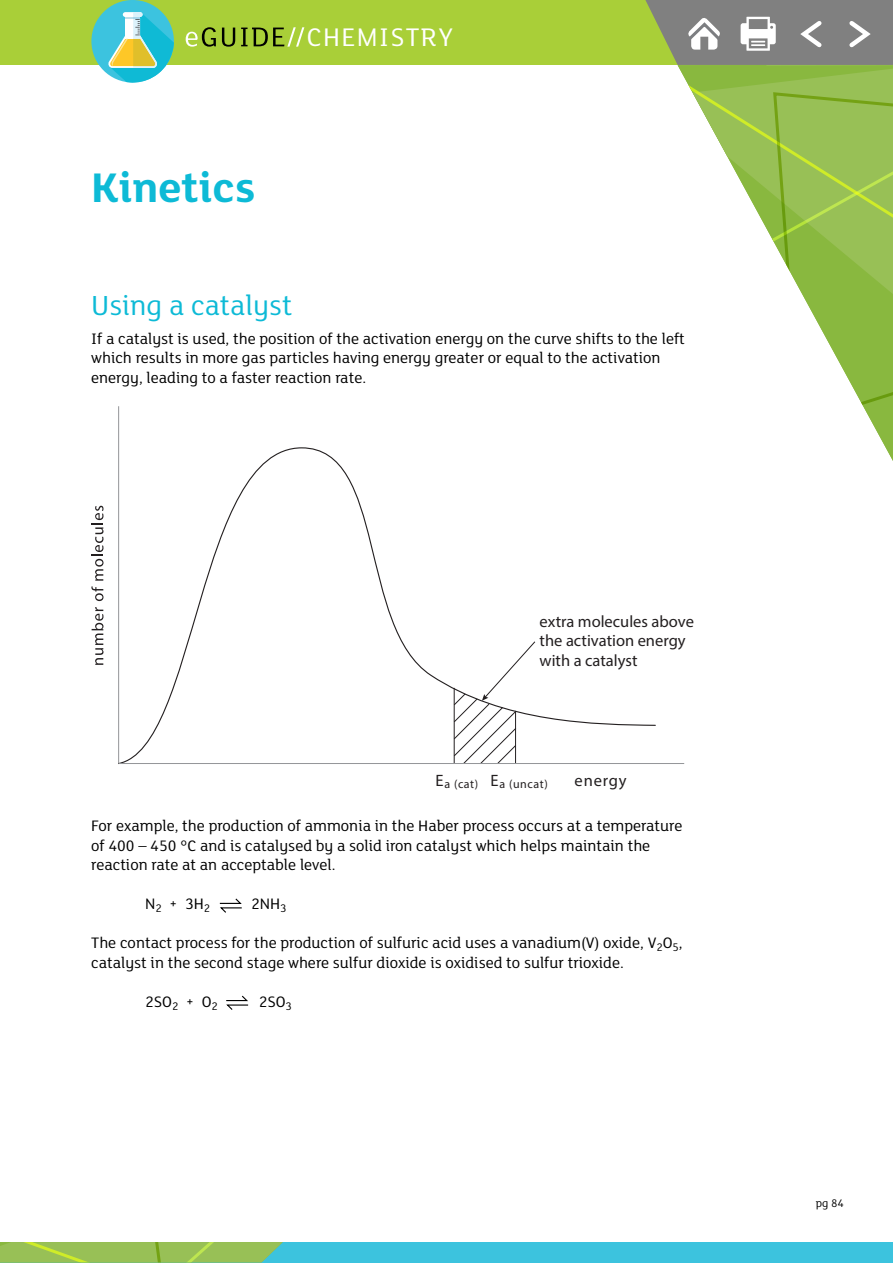
<style>
.page{position:relative;width:893px;height:1263px;background:#fff}
.page>*{position:absolute;margin:0;border:0;box-sizing:border-box;transform-origin:0 0}
.t1{font:700 45px "FS Lola";color:#0dbad6}
.t2{font:30px "FS Lola";color:#0dbad6}
.t3{font:27.75px "FS Lola";letter-spacing:.05em;color:#fff}
.Body{font:16.5px/19.5px "FS Lola";color:#000}
.t4{font:16.5px/19.5px "Myriad Pro";color:#231f20}
.t5{font:12px "Myriad Pro";letter-spacing:.05em;color:#231f20}
.t6{font:12px "FS Lola";color:#000}
.s1{font-size:16.5px}
</style>
<div class="page">
<div style="left:0;top:0;width:893px;height:65px;background:#a9cf38"></div>
<svg style="left:186px;top:27px;width:30px;height:20px"></svg>
<svg style="left:222px;top:28px;width:13px;height:19px"></svg>
<svg style="left:241px;top:27px;width:63px;height:20px"></svg>
<div style="left:0;top:1242px;width:893px;height:21px;background:#3cc3de"></div>
<svg style="left:645px;top:0;width:248px;height:65px;background:#8f9286"></svg>
<svg style="left:678px;top:65px;width:215px;height:389px"></svg>
<svg style="left:771px;top:91px;width:122px;height:336px"></svg>
<svg style="left:0;top:1242px;width:283px;height:20px;background:#96c158"></svg>
<div style="left:91px;top:0;width:83px;height:82px;background:#3cc3df;border-radius:50%"></div>
<svg style="left:107px;top:12px;width:67px;height:70px"></svg>
<hr style="left:118px;top:406px;width:1px;height:357px;background:#939598">
<svg style="left:92px;top:607px;width:11px;height:58px"></svg>
<svg style="left:91px;top:506px;width:12px;height:95px"></svg>
<svg style="left:118px;top:447px;width:538px;height:317px"></svg>
<hr style="left:119px;top:763px;width:565px;height:1px;background:#939598">
<svg style="left:453px;top:641px;width:83px;height:122px"></svg>
<svg style="left:219px;top:898px;width:23px;height:15px"></svg>
<svg style="left:226px;top:995px;width:23px;height:15px"></svg>
<h1 class="t1" style="left:91px;top:157px;width:166px">Kinetics</h1>
<h3 class="t3" style="left:307px;top:19px;width:148px">CHEMISTRY</h3>
<h3 class="t2" style="left:91px;top:286px;width:203px">Using a catalyst</h3>
<p class="Body" style="left:91px;top:328px;width:595px">If a catalyst is used, the position of the activation energy on the curve shifts to the left which results in more gas particles having energy greater or equal to the activation energy, leading to a faster reaction rate.</p>
<p class="t4" style="left:540px;top:611px;width:156px">extra molecules above the activation energy with a catalyst</p>
<p class="t5" style="left:435px;top:776px;width:114px"><span class="s1">E</span>a (cat) <span class="s1">E</span>a (uncat)</p>
<p class="t4" style="left:575px;top:771px;width:54px">energy</p>
<p class="Body" style="left:91px;top:815px;width:593px">For example, the production of ammonia in the Haber process occurs at a temperature of 400 – 450 °C and is catalysed by a solid iron catalyst which helps maintain the reaction rate at an acceptable level.</p>
<p class="Body" style="left:145px;top:893px;width:66px">N<sub>2</sub> + 3H<sub>2</sub></p>
<p class="Body" style="left:251px;top:893px;width:37px">2NH<sub>3</sub></p>
<p class="Body" style="left:91px;top:932px;width:593px">The contact process for the production of sulfuric acid uses a vanadium(V) oxide, V<sub>2</sub>O<sub>5</sub>, catalyst in the second stage where sulfur dioxide is oxidised to sulfur trioxide.</p>
<p class="Body" style="left:145px;top:991px;width:74px">2SO<sub>2</sub> + O<sub>2</sub></p>
<p class="Body" style="left:259px;top:991px;width:35px">2SO<sub>3</sub></p>
<p class="t6" style="left:816px;top:1195px;width:29px">pg 84</p>
</div>
